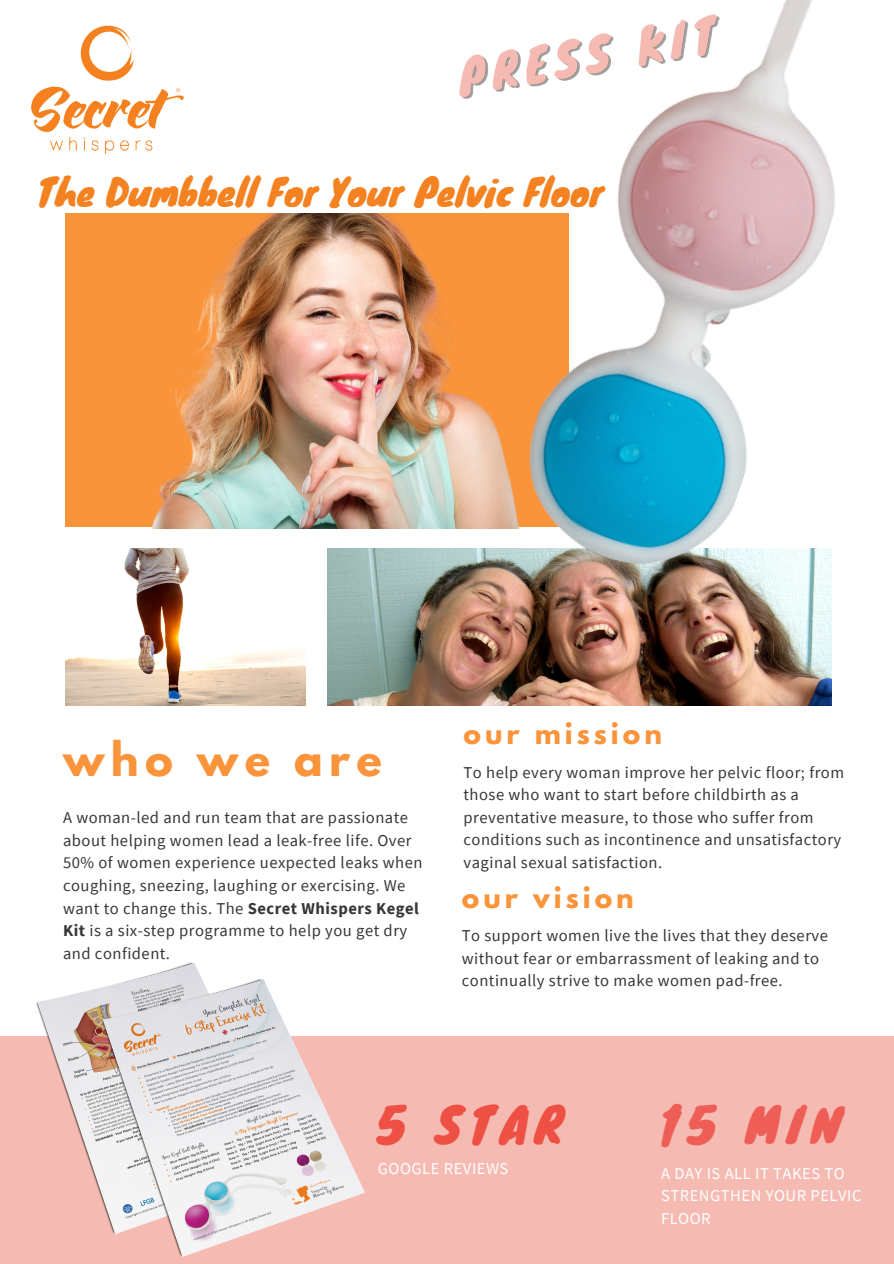
<style>
.page{position:relative;width:894px;height:1264px;background:#fff}
.page>*{position:absolute;margin:0;border:0;box-sizing:border-box;transform-origin:0 0}
.t1{font:48px "Knewave";color:#ee5043}
.t2{font:48px "Knewave";color:#ee5e56}
.t3{font:700 42px "League Spartan";letter-spacing:.15em;color:#f9943b}
.t4{font:36.75px "Knewave";color:#f48220}
.t5{font:700 26.55px "League Spartan";letter-spacing:.15em;color:#f9943b}
.t6{font:16.5px/22.5px "Source Sans Pro";letter-spacing:.03em;color:#373737}
.t7{font:16.5px/22.5px "Source Sans Pro";letter-spacing:.03em;color:#fff}
.s1{font-weight:700}
</style>
<div class="page">
<img style="left:328px;top:672px;width:503px;height:33px">
<img style="left:65px;top:672px;width:240px;height:33px">
<div style="left:0;top:1036px;width:893px;height:227px;background:#f5bbb3"></div>
<img style="left:65px;top:0;width:771px;height:672px">
<img style="left:31px;top:0;width:183px;height:196px">
<img style="left:37px;top:962px;width:327px;height:294px">
<img style="left:449px;top:0;width:280px;height:113px">
<p class="t4" style="left:37px;top:162px;width:568px">The Dumbbell For Your Pelvic Floor</p>
<p class="t3" style="left:63px;top:738px;width:320px">who we are</p>
<p class="t6" style="left:63px;top:806px;width:361px">A woman-led and run team that are passionate about helping women lead a leak-free life. Over 50% of women experience uexpected leaks when coughing, sneezing, laughing or exercising. We want to change this. The <span class="s1">Secret Whispers Kegel Kit</span> is a six-step programme to help you get dry and confident.</p>
<p class="t5" style="left:463px;top:720px;width:200px">our mission</p>
<p class="t6" style="left:463px;top:760px;width:382px">To help every woman improve her pelvic floor; from those who want to start before childbirth as a preventative measure, to those who suffer from conditions such as incontinence and unsatisfactory vaginal sexual satisfaction.</p>
<p class="t5" style="left:462px;top:883px;width:173px">our vision</p>
<p class="t6" style="left:462px;top:924px;width:367px">To support women live the lives that they deserve without fear or embarrassment of leaking and to continually strive to make women pad-free.</p>
<p class="t1" style="left:377px;top:1086px;width:187px">5 STAR</p>
<p class="t7" style="left:378px;top:1156px;width:132px">GOOGLE REVIEWS</p>
<p class="t2" style="left:661px;top:1086px;width:182px">15 MIN</p>
<p class="t7" style="left:661px;top:1161px;width:202px">A DAY IS ALL IT TAKES TO<br>STRENGTHEN YOUR PELVIC<br>FLOOR</p>
</div>
